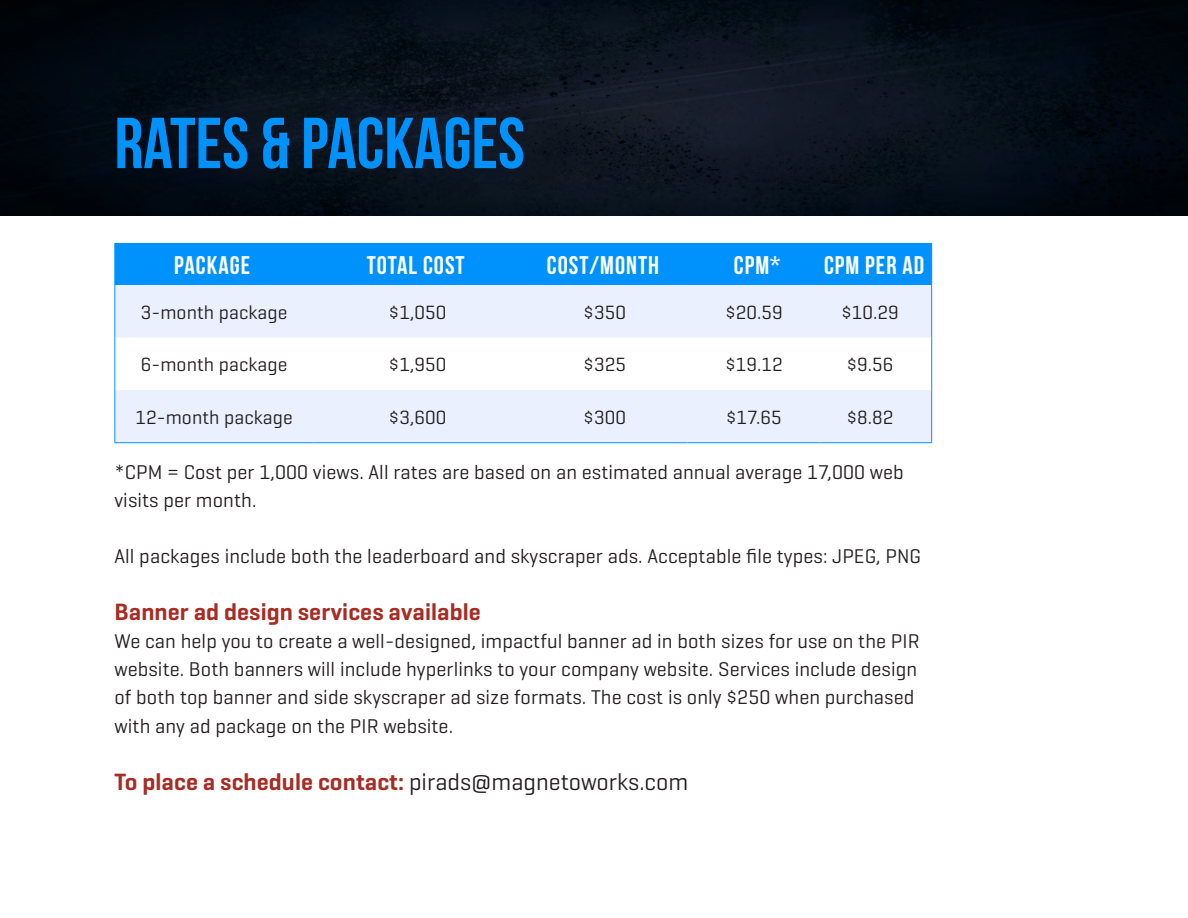
<style>
.page{position:relative;width:1188px;height:918px;background:#fff}
.page>*{position:absolute;margin:0;border:0;box-sizing:border-box;transform-origin:0 0}
.t1{font:72px "Bebas Neue";color:#0092fc}
.t2{font:25.5px "Bebas Neue";letter-spacing:.04em;color:#fff}
.t3{font:600 24px "Geogrotesque";letter-spacing:.005em;color:#a62c24}
.t4{font:20.25px/28.2px "Geogrotesque";letter-spacing:.005em;color:#231f20}
.t5{font:19.5px "Geogrotesque";letter-spacing:.005em;color:#231f20}
.s1{font-weight:400;color:#231f20}
</style>
<div class="page">
<div style="left:115px;top:243px;width:816px;height:42px;background:#0092fc"></div>
<svg style="left:115px;top:285px;width:816px;height:157px;fill:#ebf0ff"></svg>
<hr style="left:931px;top:285px;width:1px;height:53px;background:#0092fc">
<hr style="left:931px;top:338px;width:1px;height:52px;background:#0092fc">
<hr style="left:931px;top:390px;width:1px;height:52px;background:#0092fc">
<hr style="left:820px;top:442px;width:112px;height:1px;background:#0092fc">
<hr style="left:114px;top:442px;width:199px;height:1px;background:#0092fc">
<hr style="left:313px;top:442px;width:209px;height:1px;background:#0092fc">
<hr style="left:522px;top:442px;width:166px;height:1px;background:#0092fc">
<hr style="left:688px;top:442px;width:132px;height:1px;background:#0092fc">
<hr style="left:114px;top:243px;width:1px;height:42px;background:#0092fc">
<hr style="left:114px;top:285px;width:1px;height:53px;background:#0092fc">
<hr style="left:114px;top:338px;width:1px;height:52px;background:#0092fc">
<hr style="left:114px;top:390px;width:1px;height:52px;background:#0092fc">
<hr style="left:820px;top:243px;width:1px;height:42px;background:#0092fc">
<hr style="left:931px;top:243px;width:1px;height:42px;background:#0092fc">
<img style="left:0;top:0;width:1188px;height:216px">
<h1 class="t1" style="left:114px;top:104px;width:412px">RATES &amp; PACKAGES</h1>
<p class="t2" style="left:174px;top:251px;width:77px">PACKAGE</p>
<p class="t2" style="left:367px;top:251px;width:99px">TOTAL COST</p>
<p class="t2" style="left:547px;top:251px;width:114px">COST/MONTH</p>
<p class="t2" style="left:734px;top:251px;width:48px">CPM*</p>
<p class="t2" style="left:824px;top:251px;width:102px">CPM PER AD</p>
<p class="t5" style="left:141px;top:300px;width:148px">3-month package</p>
<p class="t5" style="left:389px;top:300px;width:59px">$1,050</p>
<p class="t5" style="left:584px;top:300px;width:44px">$350</p>
<p class="t5" style="left:725px;top:300px;width:59px">$20.59</p>
<p class="t5" style="left:841px;top:300px;width:59px">$10.29</p>
<p class="t5" style="left:141px;top:352px;width:148px">6-month package</p>
<p class="t5" style="left:389px;top:352px;width:59px">$1,950</p>
<p class="t5" style="left:584px;top:352px;width:44px">$325</p>
<p class="t5" style="left:725px;top:352px;width:59px">$19.12</p>
<p class="t5" style="left:847px;top:352px;width:48px">$9.56</p>
<p class="t5" style="left:135px;top:405px;width:159px">12-month package</p>
<p class="t5" style="left:389px;top:405px;width:59px">$3,600</p>
<p class="t5" style="left:584px;top:405px;width:44px">$300</p>
<p class="t5" style="left:726px;top:405px;width:57px">$17.65</p>
<p class="t5" style="left:847px;top:405px;width:48px">$8.82</p>
<p class="t4" style="left:114px;top:457px;width:791px">*CPM = Cost per 1,000 views. All rates are based on an estimated annual average 17,000 web visits per month.</p>
<p class="t4" style="left:114px;top:542px;width:808px">All packages include both the leaderboard and skyscraper ads. Acceptable file types: JPEG, PNG</p>
<p class="t3" style="left:114px;top:597px;width:368px">Banner ad design services available</p>
<p class="t4" style="left:114px;top:626px;width:807px">We can help you to create a well-designed, impactful banner ad in both sizes for use on the PIR website. Both banners will include hyperlinks to your company website. Services include design of both top banner and side skyscraper ad size formats. The cost is only $250 when purchased with any ad package on the PIR website.</p>
<p class="t3" style="left:114px;top:766px;width:575px">To place a schedule contact: <span class="s1">pirads@magnetoworks.com</span></p>
</div>
